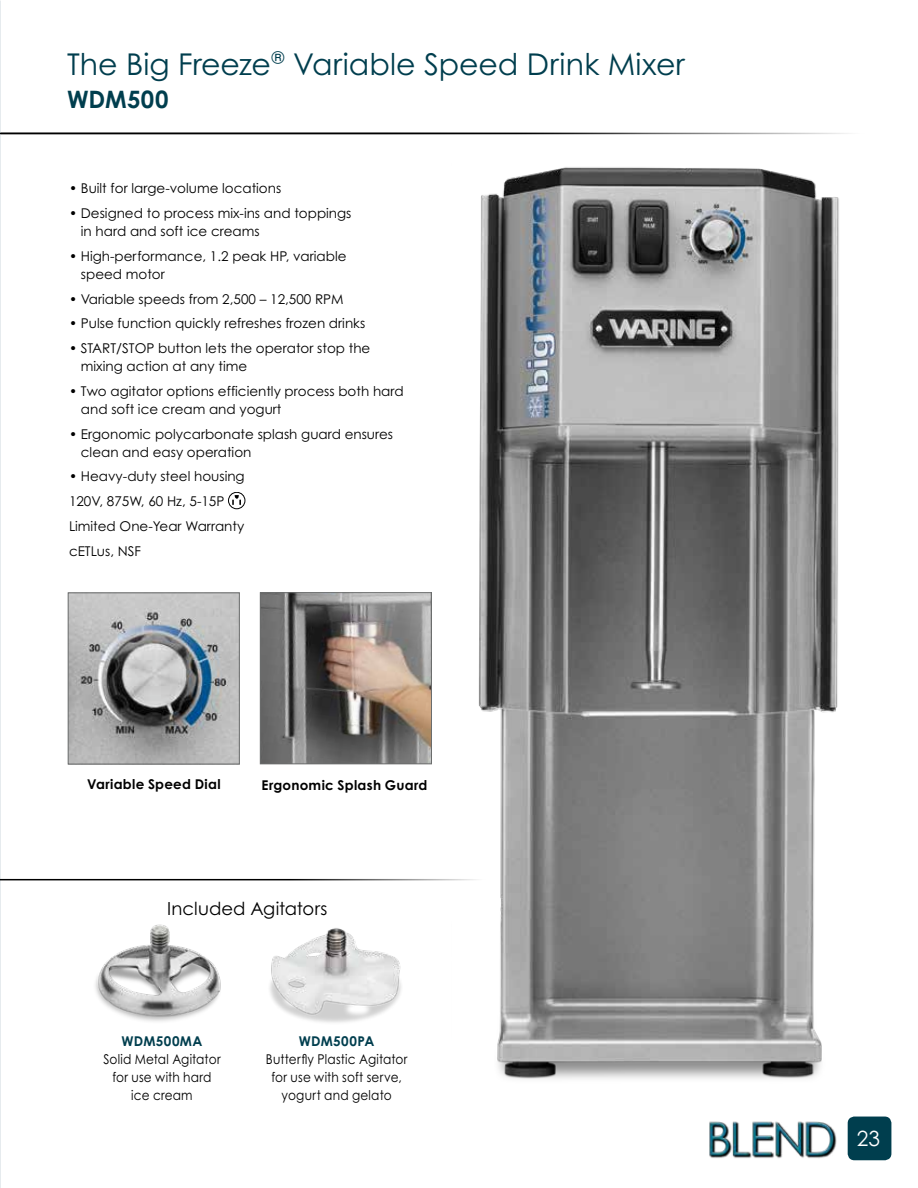
<style>
.page{position:relative;width:918px;height:1188px;background:#fff}
.page>*{position:absolute;margin:0;border:0;box-sizing:border-box;transform-origin:0 0}
.t1{font:30px "Century Gothic Std";letter-spacing:.005em;color:#003e4e}
.t2{font:700 24px "Century Gothic Std";letter-spacing:.005em;color:#003e4e}
.t3{font:21px "Century Gothic Std";color:#fff}
.t4{font:18px "Century Gothic Std";color:#000}
.t5{font:13.5px/18px "Century Gothic Std";color:#000}
.t6{font:13.5px/18px "Century Gothic Std";color:#000;text-align:center;scale:.9 1}
.t7{font:700 13.5px "Century Gothic Std";letter-spacing:.02em;color:#000}
.t8{font:700 13.5px "Century Gothic Std";letter-spacing:.025em;color:#003e4e}
</style>
<div class="page">
<hr style="left:0;top:133px;width:648px;height:1px;background:#000">
<img style="left:451px;top:167px;width:388px;height:912px">
<img style="left:70px;top:594px;width:168px;height:168px">
<div style="left:68px;top:592px;width:172px;height:172px;border:1px solid #6b6d6d"></div>
<img style="left:262px;top:594px;width:168px;height:168px">
<div style="left:260px;top:592px;width:172px;height:172px;border:1px solid #6b6d6d"></div>
<img style="left:95px;top:924px;width:126px;height:98px">
<img style="left:269px;top:928px;width:132px;height:95px">
<div style="left:228px;top:492px;width:17px;height:17px;border:1px solid #000;border-radius:50%"></div>
<svg style="left:232px;top:495px;width:9px;height:10px"></svg>
<hr style="left:0;top:879px;width:486px;height:1px;background:#000">
<hr style="left:1px;top:133px;width:864px;height:1px;background:#000">
<img style="left:709px;top:1121px;width:128px;height:37px">
<div style="left:848px;top:1117px;width:43px;height:43px;background:#003e4e;border-radius:7px"></div>
<h1 class="t1" style="left:67px;top:46px;width:619px">The Big Freeze<sup>®</sup> Variable Speed Drink Mixer</h1>
<h2 class="t2" style="left:67px;top:84px;width:103px">WDM500</h2>
<p class="t5" style="left:69px;top:179px;width:214px">• Built for large-volume locations</p>
<p class="t5" style="left:81px;top:204px;width:272px;text-indent:-12px">• Designed to process mix-ins and toppings in hard and soft ice creams</p>
<p class="t5" style="left:81px;top:247px;width:267px;text-indent:-12px">• High-performance, 1.2 peak HP, variable speed motor</p>
<p class="t5" style="left:69px;top:290px;width:276px">• Variable speeds from 2,500 – 12,500 RPM</p>
<p class="t5" style="left:69px;top:314px;width:298px">• Pulse function quickly refreshes frozen drinks</p>
<p class="t5" style="left:81px;top:339px;width:291px;text-indent:-12px">• START/STOP button lets the operator stop the mixing action at any time</p>
<p class="t5" style="left:81px;top:382px;width:324px;text-indent:-12px">• Two agitator options efficiently process both hard and soft ice cream and yogurt</p>
<p class="t5" style="left:81px;top:425px;width:314px;text-indent:-12px">• Ergonomic polycarbonate splash guard ensures clean and easy operation</p>
<p class="t5" style="left:69px;top:464px;width:177px;line-height:24.8px">• Heavy-duty steel housing<br>120V, 875W, 60 Hz, 5-15P<br>Limited One-Year Warranty cETLus, NSF</p>
<p class="t7" style="left:87px;top:776px;width:135px">Variable Speed Dial</p>
<p class="t7" style="left:261px;top:777px;width:167px">Ergonomic Splash Guard</p>
<h3 class="t4" style="left:167px;top:898px;width:162px">Included Agitators</h3>
<p class="t8" style="left:121px;top:1033px;width:83px">WDM500MA</p>
<p class="t6" style="left:103px;top:1050px;width:132px">Solid Metal Agitator for use with hard ice cream</p>
<p class="t8" style="left:299px;top:1033px;width:77px">WDM500PA</p>
<p class="t6" style="left:266px;top:1050px;width:159px">Butterfly Plastic Agitator for use with soft serve, yogurt and gelato</p>
<h3 class="t3" style="left:857px;top:1126px;width:25px">23</h3>
</div>
